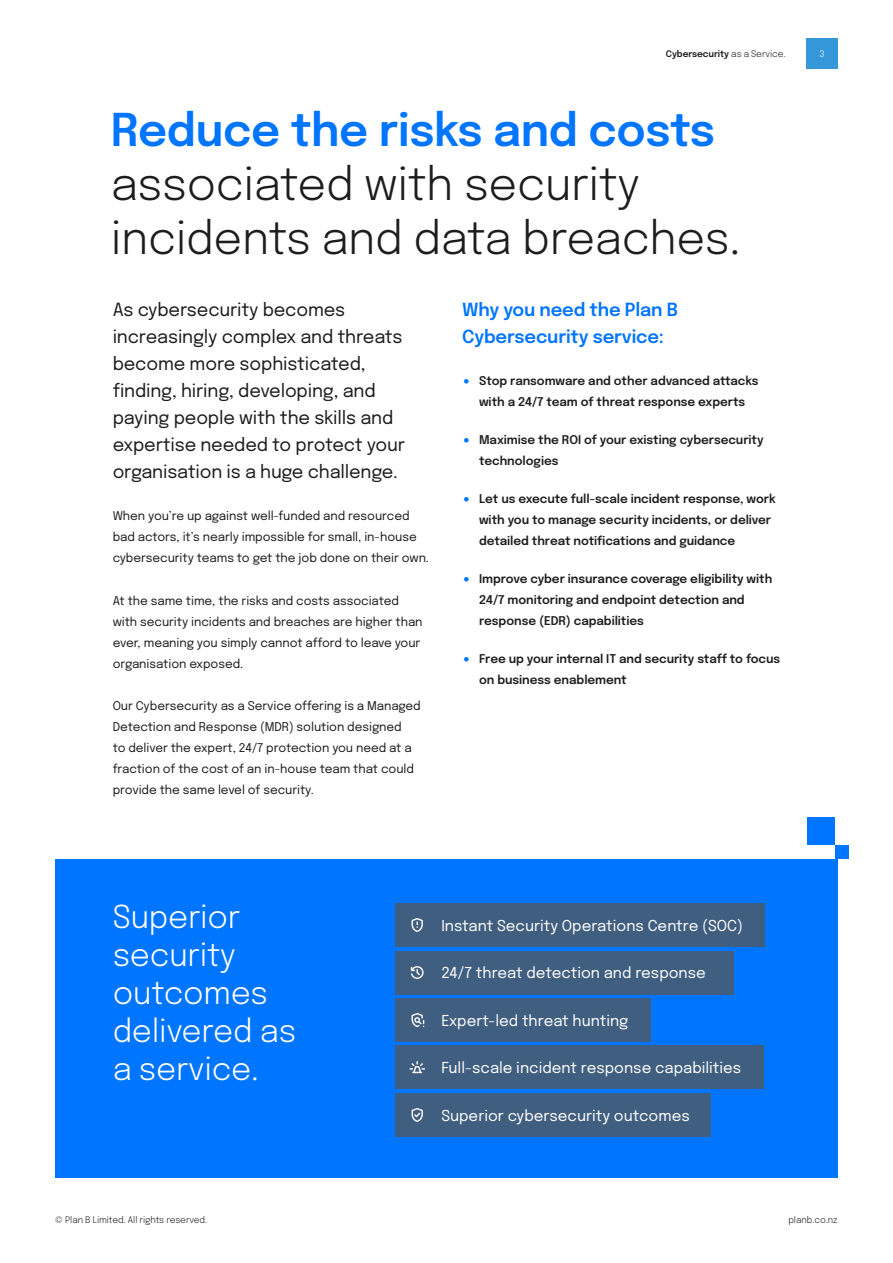
<style>
.page{position:relative;width:893px;height:1263px;background:#fff}
.page>*{position:absolute;margin:0;border:0;box-sizing:border-box;transform-origin:0 0}
.t1{font:45px/54px "Epilogue";letter-spacing:-.01em;color:#1d1d1d}
.t2{font:31.5px/37.8px "Epilogue";letter-spacing:-.01em;color:#fff}
.t3{font:18px/27px "Epilogue";letter-spacing:-.01em;color:#1d1d1d}
.t4{font:600 18px/27px "Epilogue";letter-spacing:-.01em;color:#0075ff}
.t5{font:15px "Epilogue";color:#fff}
.t6{font:12px/21px "Epilogue";letter-spacing:-.005em;color:#1d1d1d}
.t7{font:600 12px/21px "Epilogue";letter-spacing:-.005em;color:#1d1d1d}
.t8{font:9px "Epilogue";letter-spacing:-.01em;color:#1d1d1d}
.t9{font:600 9px "Epilogue";letter-spacing:-.01em;color:#1d1d1d}
.t10{font:9px "Epilogue";color:#fff}
.s1{font-weight:400}
.s2{font-weight:600;color:#0075ff}
.s3{font-weight:400;font-size:27px;color:#0075ff}
</style>
<div class="page">
<div style="left:55px;top:859px;width:783px;height:319px;background:#0075ff"></div>
<svg style="left:806px;top:39px;width:32px;height:30px"></svg>
<div style="left:807px;top:817px;width:28px;height:28px;background:#0075ff"></div>
<div style="left:835px;top:845px;width:14px;height:14px;background:#0075ff"></div>
<div style="left:439px;top:903px;width:326px;height:44px;background:#405e80"></div>
<div style="left:396px;top:903px;width:43px;height:44px;background:#405e80"></div>
<svg style="left:411px;top:918px;width:12px;height:14px"></svg>
<div style="left:439px;top:951px;width:295px;height:43px;background:#405e80"></div>
<div style="left:396px;top:951px;width:43px;height:43px;background:#405e80"></div>
<svg style="left:411px;top:966px;width:13px;height:13px"></svg>
<div style="left:434px;top:998px;width:217px;height:43px;background:#405e80"></div>
<div style="left:396px;top:998px;width:43px;height:43px;background:#405e80"></div>
<svg style="left:411px;top:1013px;width:13px;height:14px"></svg>
<div style="left:439px;top:1046px;width:324px;height:43px;background:#405e80"></div>
<div style="left:396px;top:1046px;width:43px;height:43px;background:#405e80"></div>
<svg style="left:409px;top:1061px;width:16px;height:12px"></svg>
<div style="left:439px;top:1093px;width:272px;height:43px;background:#405e80"></div>
<div style="left:396px;top:1093px;width:43px;height:43px;background:#405e80"></div>
<svg style="left:411px;top:1108px;width:12px;height:14px"></svg>
<p class="t9" style="left:666px;top:47px;width:121px">Cybersecurity <span class="s1">as a Service.</span></p>
<p class="t1" style="left:111px;top:100px;width:631px"><span class="s2">Reduce the risks and costs </span>associated with security incidents and data breaches.</p>
<p class="t3" style="left:113px;top:295px;width:294px">As cybersecurity becomes increasingly complex and threats become more sophisticated, finding, hiring, developing, and paying people with the skills and expertise needed to protect your organisation is a huge challenge.</p>
<p class="t4" style="left:462px;top:295px;width:218px">Why you need the Plan B<br>Cybersecurity service:</p>
<p class="t7" style="left:462px;top:369px;width:298px;text-align:center"><span class="s3">•</span> Stop ransomware and other advanced attacks with a 24/7 team of threat response experts</p>
<p class="t7" style="left:479px;top:428px;width:286px;text-indent:-17px"><span class="s3">•</span> Maximise the ROI of your existing cybersecurity technologies</p>
<p class="t7" style="left:479px;top:487px;width:298px;text-indent:-17px"><span class="s3">•</span> Let us execute full-scale incident response, work with you to manage security incidents, or deliver detailed threat notifications and guidance</p>
<p class="t7" style="left:479px;top:567px;width:295px;text-indent:-17px"><span class="s3">•</span> Improve cyber insurance coverage eligibility with<br>24/7 monitoring and endpoint detection and response (EDR) capabilities</p>
<p class="t7" style="left:479px;top:647px;width:303px;text-indent:-17px"><span class="s3">•</span> Free up your internal IT and security staff to focus on business enablement</p>
<p class="t6" style="left:113px;top:505px;width:318px">When you’re up against well-funded and resourced bad actors, it’s nearly impossible for small, in-house cybersecurity teams to get the job done on their own.</p>
<p class="t6" style="left:113px;top:589px;width:311px">At the same time, the risks and costs associated with security incidents and breaches are higher than ever, meaning you simply cannot afford to leave your organisation exposed.</p>
<p class="t6" style="left:113px;top:694px;width:310px">Our Cybersecurity as a Service offering is a Managed Detection and Response (MDR) solution designed<br>to deliver the expert, 24/7 protection you need at a fraction of the cost of an in-house team that could provide the same level of security.</p>
<p class="t10" style="left:819px;top:48px;width:6px">3</p>
<p class="t2" style="left:113px;top:896px;width:185px">Superior security outcomes delivered as a service.</p>
<p class="t5" style="left:441px;top:915px;width:303px">Instant Security Operations Centre (SOC)</p>
<p class="t5" style="left:441px;top:962px;width:266px">24/7 threat detection and response</p>
<p class="t5" style="left:441px;top:1010px;width:189px">Expert-led threat hunting</p>
<p class="t5" style="left:441px;top:1057px;width:301px">Full-scale incident response capabilities</p>
<p class="t5" style="left:441px;top:1105px;width:250px">Superior cybersecurity outcomes</p>
<p class="t8" style="left:55px;top:1213px;width:153px">© Plan B Limited. All rights reserved.</p>
<p class="t8" style="left:788px;top:1213px;width:51px">planb.co.nz</p>
</div>
